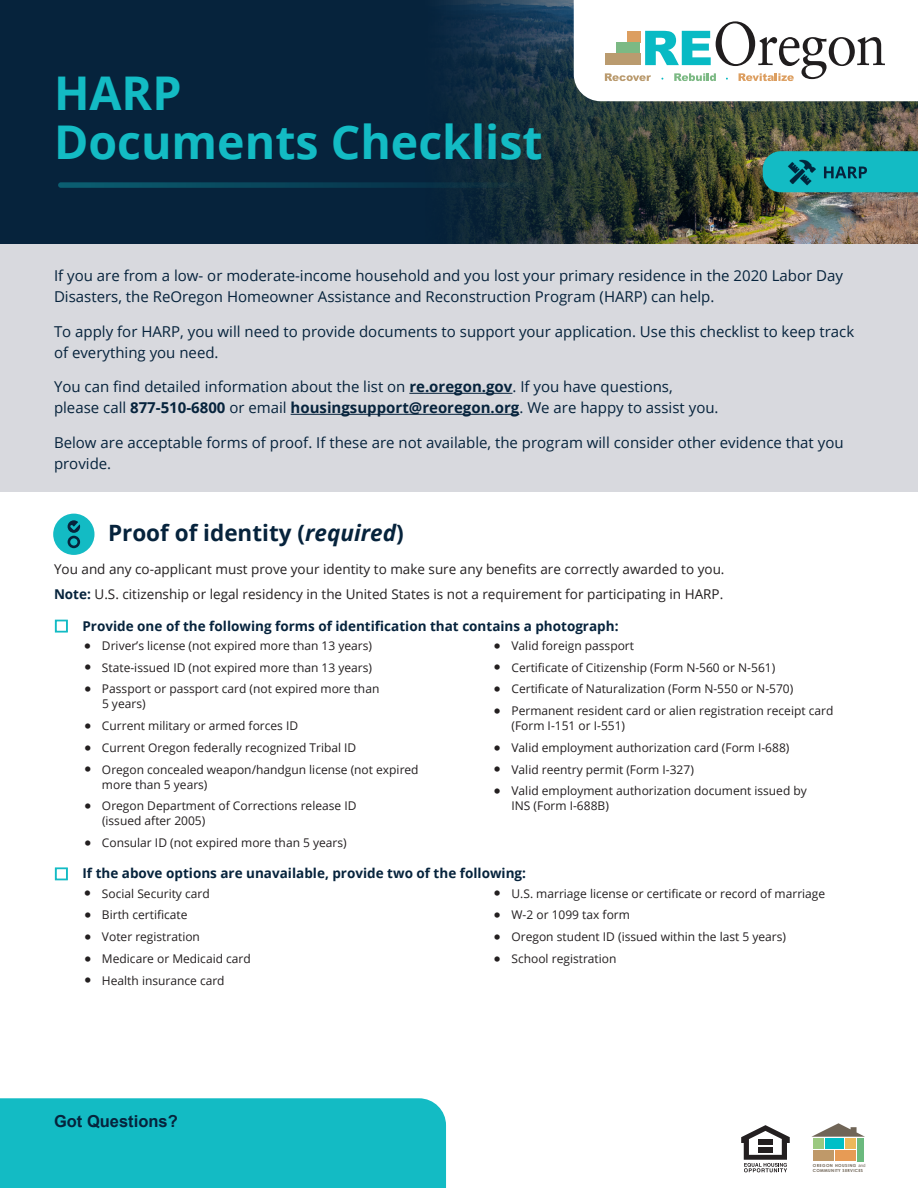
<style>
.page{position:relative;width:918px;height:1188px;background:#fff}
.page>*{position:absolute;margin:0;border:0;box-sizing:border-box;transform-origin:0 0}
.t1{font:700 46.5px/49.5px "Open Sans";color:#13bbc4}
.t2{font:700 22.5px "Open Sans";color:#06233c}
.t3{font:700 16.5px "Arial";color:#06233c}
.t4{font:15px/21px "Open Sans";color:#06233c}
.t5{font:13.5px "Open Sans";color:#231f20}
.t6{font:700 13.5px "Open Sans";color:#06233c}
.t7{font:12px/15px "Open Sans";color:#231f20}
.t8{font:700 4.2px/5.1px "Century Gothic";letter-spacing:.075em;color:#706557}
.s1{font-weight:700}
.s2{font-style:italic}
.s3{font-weight:700;color:#06233c}
.s4{font-family:"Arial";font-weight:400;font-size:4.35px}
</style>
<div class="page">
<div style="left:0;top:0;width:918px;height:244px;background:#06233c"></div>
<img style="left:446px;top:0;width:472px;height:244px">
<svg style="left:763px;top:151px;width:155px;height:41px;background:#12abb4"></svg>
<div style="left:0;top:1098px;width:446px;height:90px;background:#13bbc4"></div>
<svg style="left:574px;top:0;width:344px;height:101px;background:#dfe7e6"></svg>
<div style="left:0;top:244px;width:918px;height:247px;background:#d8d9de"></div>
<hr style="left:409px;top:393px;width:103px;height:1px;background:#06233c">
<hr style="left:291px;top:414px;width:228px;height:1px;background:#06233c">
<div style="left:53px;top:514px;width:41px;height:41px;background:#13bbc4;border-radius:50%"></div>
<svg style="left:68px;top:520px;width:12px;height:28px"></svg>
<svg style="left:811px;top:1123px;width:54px;height:14px"></svg>
<div style="left:857px;top:1138px;width:7px;height:23px;background:#6bba7e"></div>
<div style="left:845px;top:1138px;width:11px;height:11px;background:#edb859"></div>
<div style="left:835px;top:1150px;width:21px;height:11px;background:#e79b55"></div>
<div style="left:825px;top:1138px;width:19px;height:11px;background:#00bfc7"></div>
<div style="left:813px;top:1150px;width:20px;height:11px;background:#bf9969"></div>
<div style="left:813px;top:1138px;width:10px;height:11px;background:#9bc980"></div>
<svg style="left:741px;top:1125px;width:49px;height:47px"></svg>
<svg style="left:58px;top:182px;width:486px;height:6px"></svg>
<h1 class="t1" style="left:54px;top:67px;width:490px">HARP<br>Documents Checklist</h1>
<p class="t4" style="left:54px;top:265px;width:791px">If you are from a low- or moderate-income household and you lost your primary residence in the 2020 Labor Day<br>Disasters, the ReOregon Homeowner Assistance and Reconstruction Program (HARP) can help.</p>
<p class="t4" style="left:54px;top:320px;width:802px">To apply for HARP, you will need to provide documents to support your application. Use this checklist to keep track of everything you need.</p>
<p class="t4" style="left:54px;top:376px;width:666px">You can find detailed information about the list on <span class="s1">re.oregon.gov</span>. If you have questions, please call <span class="s1">877-510-6800</span> or email <span class="s1">housingsupport@reoregon.org</span>. We are happy to assist you.</p>
<p class="t4" style="left:54px;top:431px;width:791px">Below are acceptable forms of proof. If these are not available, the program will consider other evidence that you provide.</p>
<h2 class="t2" style="left:108px;top:517px;width:297px">Proof of identity (<span class="s2">required</span>)</h2>
<p class="t5" style="left:54px;top:560px;width:672px">You and any co-applicant must prove your identity to make sure any benefits are correctly awarded to you.</p>
<p class="t5" style="left:54px;top:585px;width:671px"><span class="s3">Note:</span> U.S. citizenship or legal residency in the United States is not a requirement for participating in HARP.</p>
<p class="t6" style="left:82px;top:616px;width:538px">Provide one of the following forms of identification that contains a photograph:</p>
<p class="t7" style="left:102px;top:638px;width:272px">Driver’s license (not expired more than 13 years)</p>
<p class="t7" style="left:102px;top:659px;width:272px">State-issued ID (not expired more than 13 years)</p>
<p class="t7" style="left:102px;top:681px;width:279px">Passport or passport card (not expired more than<br>5 years)</p>
<p class="t7" style="left:102px;top:718px;width:198px">Current military or armed forces ID</p>
<p class="t7" style="left:102px;top:740px;width:256px">Current Oregon federally recognized Tribal ID</p>
<p class="t7" style="left:102px;top:761px;width:318px">Oregon concealed weapon/handgun license (not expired more than 5 years)</p>
<p class="t7" style="left:102px;top:798px;width:256px">Oregon Department of Corrections release ID (issued after 2005)</p>
<p class="t7" style="left:102px;top:835px;width:246px">Consular ID (not expired more than 5 years)</p>
<p class="t7" style="left:511px;top:638px;width:124px">Valid foreign passport</p>
<p class="t7" style="left:511px;top:659px;width:265px">Certificate of Citizenship (Form N-560 or N-561)</p>
<p class="t7" style="left:511px;top:681px;width:283px">Certificate of Naturalization (Form N-550 or N-570)</p>
<p class="t7" style="left:511px;top:703px;width:323px">Permanent resident card or alien registration receipt card (Form I-151 or I-551)</p>
<p class="t7" style="left:511px;top:740px;width:279px">Valid employment authorization card (Form I-688)</p>
<p class="t7" style="left:511px;top:761px;width:184px">Valid reentry permit (Form I-327)</p>
<p class="t7" style="left:511px;top:783px;width:297px">Valid employment authorization document issued by<br>INS (Form I-688B)</p>
<p class="t6" style="left:82px;top:864px;width:445px">If the above options are unavailable, provide two of the following:</p>
<p class="t7" style="left:102px;top:886px;width:109px">Social Security card</p>
<p class="t7" style="left:102px;top:907px;width:87px">Birth certificate</p>
<p class="t7" style="left:102px;top:929px;width:100px">Voter registration</p>
<p class="t7" style="left:102px;top:951px;width:150px">Medicare or Medicaid card</p>
<p class="t7" style="left:102px;top:973px;width:124px">Health insurance card</p>
<p class="t7" style="left:511px;top:886px;width:315px">U.S. marriage license or certificate or record of marriage</p>
<p class="t7" style="left:511px;top:907px;width:120px">W-2 or 1099 tax form</p>
<p class="t7" style="left:511px;top:929px;width:276px">Oregon student ID (issued within the last 5 years)</p>
<p class="t7" style="left:511px;top:951px;width:106px">School registration</p>
<h3 class="t3" style="left:54px;top:1111px;width:125px">Got Questions?</h3>
<p class="t8" style="left:813px;top:1163px;width:54px">OREGON HOUSING <span class="s4">and<br></span>COMMUNITY SERVICES</p>
</div>
